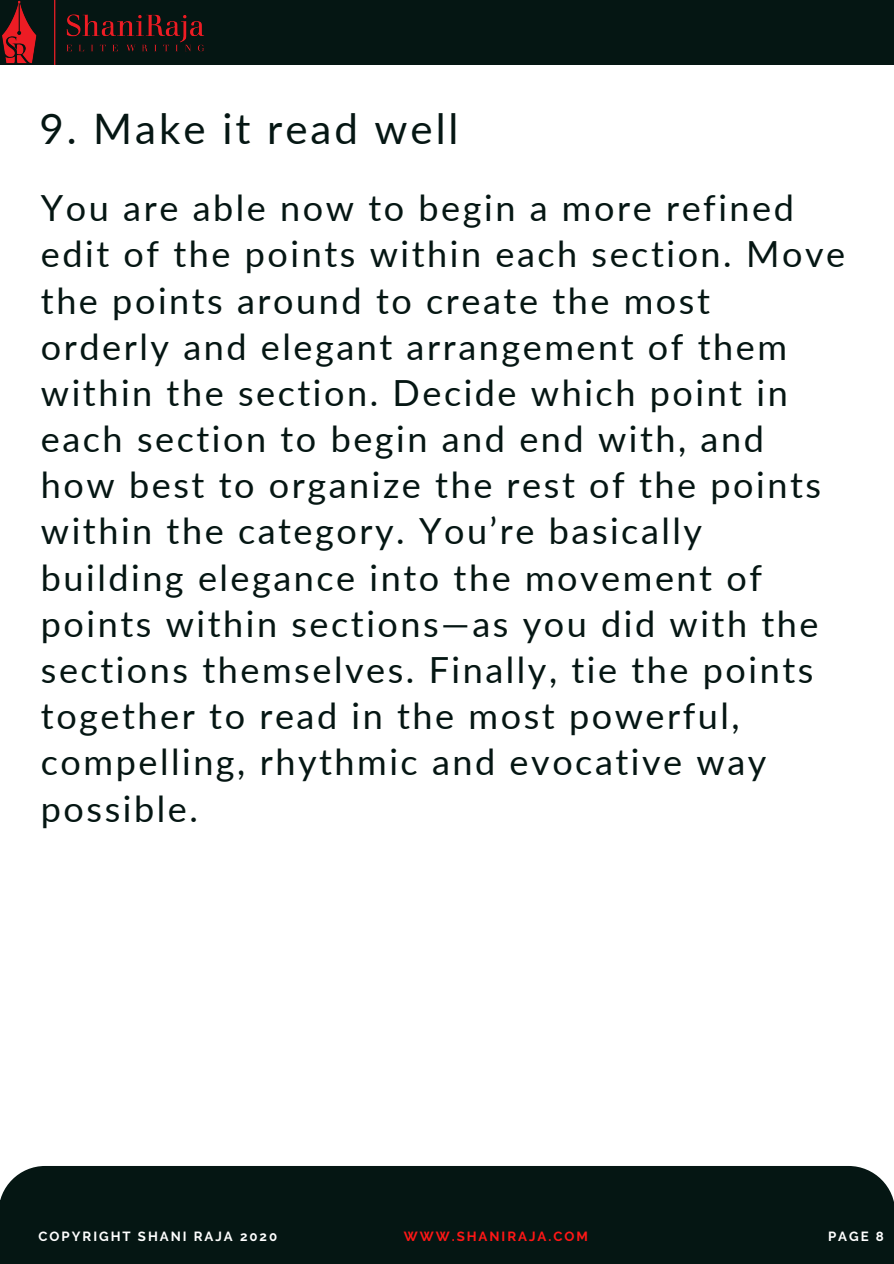
<style>
.page{position:relative;width:894px;height:1264px;background:#fff}
.page>*{position:absolute;margin:0;border:0;box-sizing:border-box;transform-origin:0 0}
.t1{font:42px "Lato";letter-spacing:.07em;color:#051613}
.t2{font:36px/46.2px "Lato";letter-spacing:.07em;color:#051613}
.t3{font:700 13.2px "Raleway";letter-spacing:.15em;color:#fff}
.t4{font:700 13.2px "Raleway";letter-spacing:.15em;color:#ff1616}
</style>
<div class="page">
<div style="left:0;top:0;width:893px;height:64px;background:#051613"></div>
<div style="left:0;top:1166px;width:893px;height:97px;background:#051613"></div>
<div style="left:0;top:1200px;width:892px;height:63px;background:#051613"></div>
<img style="left:2px;top:0;width:203px;height:64px">
<p class="t1" style="left:39px;top:103px;width:420px">9. Make it read well</p>
<p class="t2" style="left:41px;top:184px;width:805px">You are able now to begin a more refined edit of the points within each section. Move the points around to create the most orderly and elegant arrangement of them within the section. Decide which point in each section to begin and end with, and how best to organize the rest of the points within the category. You’re basically building elegance into the movement of points within sections—as you did with the sections themselves. Finally, tie the points together to read in the most powerful, compelling, rhythmic and evocative way possible.</p>
<p class="t3" style="left:39px;top:1228px;width:240px">COPYRIGHT SHANI RAJA 2020</p>
<p class="t4" style="left:404px;top:1228px;width:185px">WWW.SHANIRAJA.COM</p>
<p class="t3" style="left:827px;top:1228px;width:57px">PAGE 8</p>
</div>
